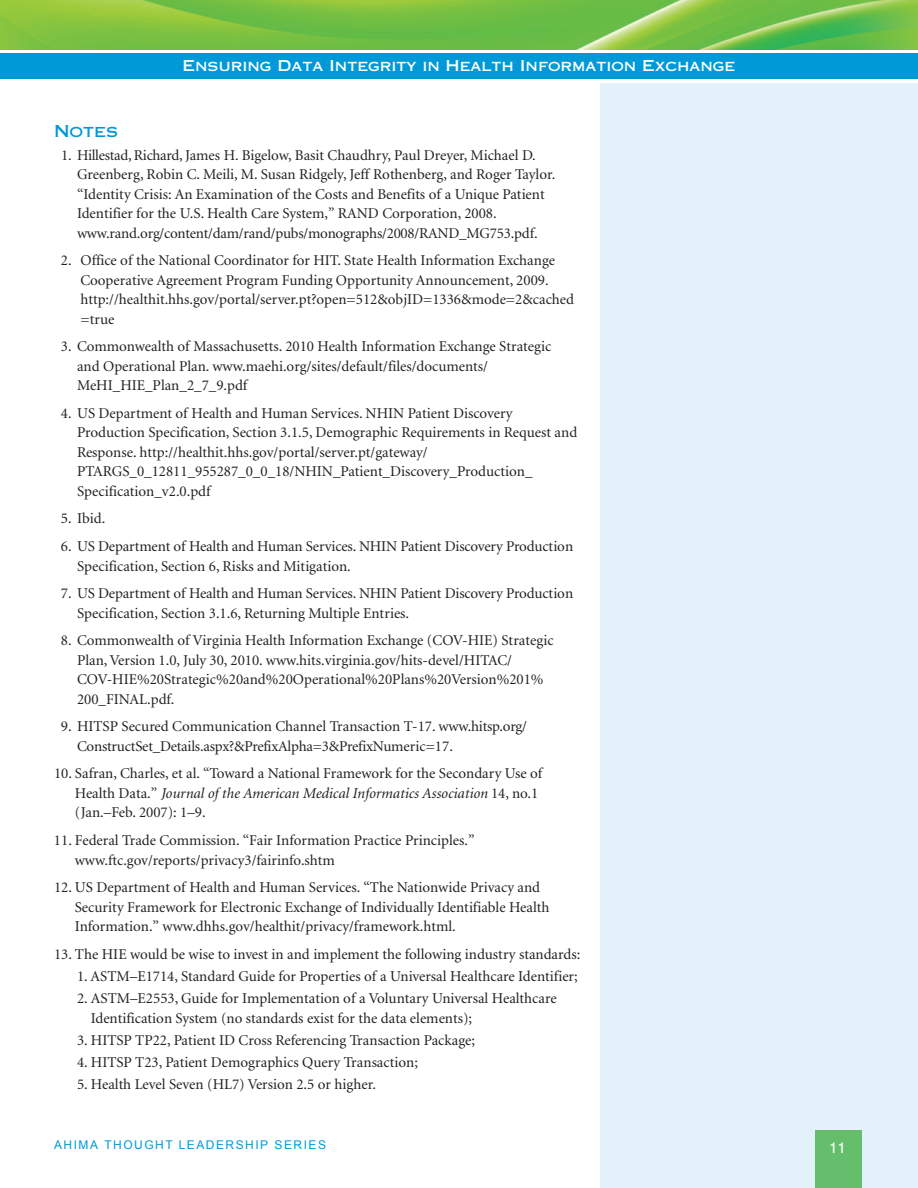
<style>
.page{position:relative;width:918px;height:1188px;background:#fff}
.page>*{position:absolute;margin:0;border:0;box-sizing:border-box;transform-origin:0 0}
.t1{font:16.5px "Copperplate Thirty One AB";color:#0099d8}
.t2{font:15px/19.5px "Minion";color:#231f20}
.t3{font:15px "Copperplate Thirty One AB";color:#fff}
.t4{font:15px "Helvetica";color:#fff}
.t5{font:12px "Arial";letter-spacing:.125em;color:#0099d8}
.s1{font-style:italic}
</style>
<div class="page">
<div style="left:601px;top:84px;width:317px;height:1104px;background:#e2f1fa"></div>
<img style="left:0;top:0;width:918px;height:50px">
<div style="left:0;top:53px;width:918px;height:26px;background:#0099d8"></div>
<div style="left:815px;top:1131px;width:46px;height:57px;background:#65be6b"></div>
<p class="t3" style="left:183px;top:61px;width:554px">Ensuring Data Integrity in Health Information Exchange</p>
<p class="t1" style="left:54px;top:125px;width:66px">Notes</p>
<p class="t2" style="left:77px;top:146px;width:480px;text-indent:-16px">1. Hillestad, Richard, James H. Bigelow, Basit Chaudhry, Paul Dreyer, Michael D.<br>Greenberg, Robin C. Meili, M. Susan Ridgely, Jeff Rothenberg, and Roger Taylor. “Identity Crisis: An Examination of the Costs and Benefits of a Unique Patient Identifier for the U.S. Health Care System,” RAND Corporation, 2008. www.rand.org/content/dam/rand/pubs/monographs/2008/RAND_MG753.pdf.</p>
<p class="t2" style="left:80px;top:252px;width:495px;text-indent:-20px">2. Office of the National Coordinator for HIT. State Health Information Exchange Cooperative Agreement Program Funding Opportunity Announcement, 2009. http://healthit.hhs.gov/portal/server.pt?open=512&amp;objID=1336&amp;mode=2&amp;cached =true</p>
<p class="t2" style="left:77px;top:338px;width:476px;text-indent:-16px">3. Commonwealth of Massachusetts. 2010 Health Information Exchange Strategic and Operational Plan. www.maehi.org/sites/default/files/documents/<br>MeHI_HIE_Plan_2_7_9.pdf</p>
<p class="t2" style="left:77px;top:405px;width:502px;text-indent:-16px">4. US Department of Health and Human Services. NHIN Patient Discovery Production Specification, Section 3.1.5, Demographic Requirements in Request and Response. http://healthit.hhs.gov/portal/server.pt/gateway/ PTARGS_0_12811_955287_0_0_18/NHIN_Patient_Discovery_Production_ Specification_v2.0.pdf</p>
<p class="t2" style="left:61px;top:510px;width:46px">5. Ibid.</p>
<p class="t2" style="left:77px;top:538px;width:498px;text-indent:-16px">6. US Department of Health and Human Services. NHIN Patient Discovery Production<br>Specification, Section 6, Risks and Mitigation.</p>
<p class="t2" style="left:77px;top:585px;width:498px;text-indent:-16px">7. US Department of Health and Human Services. NHIN Patient Discovery Production<br>Specification, Section 3.1.6, Returning Multiple Entries.</p>
<p class="t2" style="left:77px;top:632px;width:478px;text-indent:-16px">8. Commonwealth of Virginia Health Information Exchange (COV-HIE) Strategic Plan, Version 1.0, July 30, 2010. www.hits.virginia.gov/hits-devel/HITAC/ COV-HIE%20Strategic%20and%20Operational%20Plans%20Version%201% 200_FINAL.pdf.</p>
<p class="t2" style="left:77px;top:718px;width:451px;text-indent:-16px">9. HITSP Secured Communication Channel Transaction T-17. www.hitsp.org/<br>ConstructSet_Details.aspx?&amp;PrefixAlpha=3&amp;PrefixNumeric=17.</p>
<p class="t2" style="left:75px;top:765px;width:469px;text-indent:-21px">10. Safran, Charles, et al. “Toward a National Framework for the Secondary Use of<br>Health Data.” <span class="s1">Journal of the American Medical Informatics Association</span> 14, no.1 (Jan.–Feb. 2007): 1–9.</p>
<p class="t2" style="left:75px;top:832px;width:401px;text-indent:-21px">11. Federal Trade Commission. “Fair Information Practice Principles.” www.ftc.gov/reports/privacy3/fairinfo.shtm</p>
<p class="t2" style="left:75px;top:879px;width:476px;text-indent:-21px">12. US Department of Health and Human Services. “The Nationwide Privacy and<br>Security Framework for Electronic Exchange of Individually Identifiable Health<br>Information.” www.dhhs.gov/healthit/privacy/framework.html.</p>
<p class="t2" style="left:54px;top:945px;width:528px">13. The HIE would be wise to invest in and implement the following industry standards:</p>
<p class="t2" style="left:77px;top:968px;width:502px">1. ASTM–E1714, Standard Guide for Properties of a Universal Healthcare Identifier;</p>
<p class="t2" style="left:91px;top:990px;width:467px;text-indent:-14px">2. ASTM–E2553, Guide for Implementation of a Voluntary Universal Healthcare<br>Identification System (no standards exist for the data elements);</p>
<p class="t2" style="left:77px;top:1032px;width:399px">3. HITSP TP22, Patient ID Cross Referencing Transaction Package;</p>
<p class="t2" style="left:77px;top:1054px;width:342px">4. HITSP T23, Patient Demographics Query Transaction;</p>
<p class="t2" style="left:77px;top:1076px;width:300px">5. Health Level Seven (HL7) Version 2.5 or higher.</p>
<p class="t5" style="left:54px;top:1139px;width:274px">AHIMA THOUGHT LEADERSHIP SERIES</p>
<p class="t4" style="left:829px;top:1142px;width:18px">11</p>
</div>
